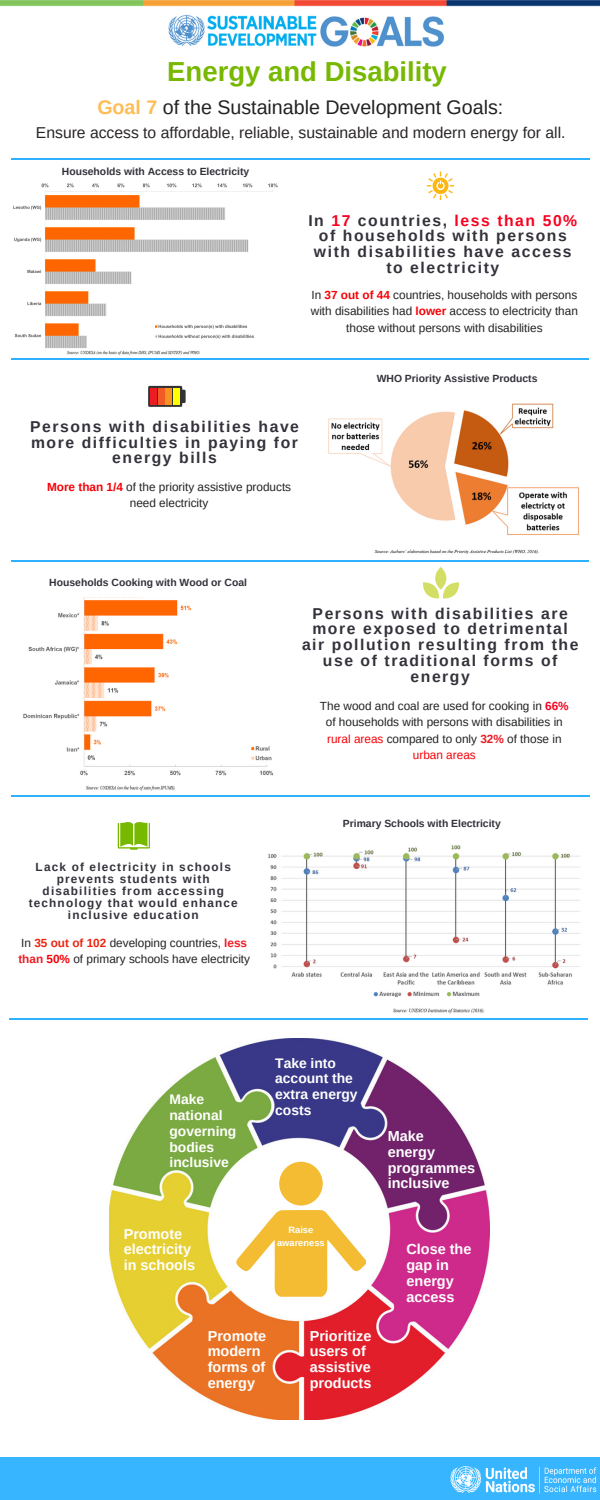
<style>
.page{position:relative;width:600px;height:1500px;background:#fff}
.page>*{position:absolute;margin:0;border:0;box-sizing:border-box;transform-origin:0 0}
.t1{font:700 27.5px "Arimo";color:#77b800}
.t2{font:19.7px "Arimo";color:#222}
.t3{font:700 15.7px/15.8px "Arimo";letter-spacing:.1em;color:#34313a;text-align:center}
.t4{font:15.7px "Arimo";color:#292526}
.t5{font:700 14.4px/15.8px "Arimo";color:#fff}
.t6{font:700 13.9px/15.8px "Arimo";color:#fff}
.t7{font:11.8px/16.5px "Arimo";color:#222;text-align:center}
.t8{font:700 11.8px/12px "Arimo";letter-spacing:.1em;color:#34313a;text-align:center}
.t9{font:700 10.4px "Arimo";color:#34313a}
.t10{font:700 9.3px/12.8px "Arimo";color:#fff;text-align:center}
.s1{font-weight:700;color:#ffbd55}
.s2{color:#f80020}
.s3{color:#292526}
.s4{font-weight:700;color:#f80007}
.s5{font-weight:700;color:#f80020}
.s6{color:#f80007}
.s7{font-weight:700;color:#ed1c24}
.s8{font-weight:700;color:#ed2611}
</style>
<div class="page">
<div style="left:0;top:1457px;width:600px;height:43px;background:#38b5ff"></div>
<img style="left:0;top:0;width:600px;height:7px">
<img style="left:427px;top:171px;width:27px;height:29px">
<img style="left:268px;top:845px;width:312px;height:152px">
<svg style="left:118px;top:822px;width:32px;height:28px"></svg>
<img style="left:328px;top:403px;width:251px;height:132px">
<svg style="left:148px;top:386px;width:38px;height:21px"></svg>
<div style="left:173px;top:388px;width:7px;height:17px;background:#ff0"></div>
<div style="left:166px;top:388px;width:6px;height:17px;background:#f7931e"></div>
<div style="left:158px;top:388px;width:6px;height:17px;background:#f15a24"></div>
<div style="left:151px;top:388px;width:6px;height:17px;background:#ed1c24"></div>
<svg style="left:11px;top:358px;width:8px;height:2px"></svg>
<svg style="left:581px;top:358px;width:8px;height:2px"></svg>
<hr style="left:19px;top:358px;width:57px;height:2px;background:#2eb2ff">
<hr style="left:76px;top:358px;width:57px;height:2px;background:#2eb2ff">
<hr style="left:133px;top:358px;width:57px;height:2px;background:#2eb2ff">
<hr style="left:189px;top:358px;width:57px;height:2px;background:#2eb2ff">
<hr style="left:246px;top:358px;width:57px;height:2px;background:#2eb2ff">
<hr style="left:303px;top:358px;width:57px;height:2px;background:#2eb2ff">
<hr style="left:360px;top:358px;width:57px;height:2px;background:#2eb2ff">
<hr style="left:417px;top:358px;width:57px;height:2px;background:#2eb2ff">
<hr style="left:474px;top:358px;width:57px;height:2px;background:#2eb2ff">
<hr style="left:530px;top:358px;width:51px;height:2px;background:#2eb2ff">
<hr style="left:19px;top:561px;width:57px;height:1px;background:#2eb2ff">
<hr style="left:76px;top:561px;width:57px;height:1px;background:#2eb2ff">
<hr style="left:133px;top:561px;width:57px;height:1px;background:#2eb2ff">
<hr style="left:189px;top:561px;width:57px;height:1px;background:#2eb2ff">
<hr style="left:246px;top:561px;width:57px;height:1px;background:#2eb2ff">
<hr style="left:303px;top:561px;width:57px;height:1px;background:#2eb2ff">
<hr style="left:360px;top:561px;width:57px;height:1px;background:#2eb2ff">
<hr style="left:417px;top:561px;width:57px;height:1px;background:#2eb2ff">
<hr style="left:474px;top:561px;width:57px;height:1px;background:#2eb2ff">
<hr style="left:530px;top:561px;width:51px;height:1px;background:#2eb2ff">
<svg style="left:12px;top:795px;width:8px;height:2px"></svg>
<svg style="left:582px;top:795px;width:8px;height:2px"></svg>
<hr style="left:20px;top:795px;width:57px;height:2px;background:#2eb2ff">
<hr style="left:76px;top:795px;width:57px;height:2px;background:#2eb2ff">
<hr style="left:133px;top:795px;width:57px;height:2px;background:#2eb2ff">
<hr style="left:190px;top:795px;width:57px;height:2px;background:#2eb2ff">
<hr style="left:247px;top:795px;width:57px;height:2px;background:#2eb2ff">
<hr style="left:304px;top:795px;width:57px;height:2px;background:#2eb2ff">
<hr style="left:361px;top:795px;width:57px;height:2px;background:#2eb2ff">
<hr style="left:417px;top:795px;width:57px;height:2px;background:#2eb2ff">
<hr style="left:474px;top:795px;width:57px;height:2px;background:#2eb2ff">
<hr style="left:531px;top:795px;width:51px;height:2px;background:#2eb2ff">
<svg style="left:9px;top:1018px;width:8px;height:2px"></svg>
<svg style="left:580px;top:1018px;width:8px;height:2px"></svg>
<hr style="left:17px;top:1018px;width:57px;height:2px;background:#2eb2ff">
<hr style="left:74px;top:1018px;width:57px;height:2px;background:#2eb2ff">
<hr style="left:131px;top:1018px;width:57px;height:2px;background:#2eb2ff">
<hr style="left:188px;top:1018px;width:57px;height:2px;background:#2eb2ff">
<hr style="left:245px;top:1018px;width:57px;height:2px;background:#2eb2ff">
<hr style="left:302px;top:1018px;width:57px;height:2px;background:#2eb2ff">
<hr style="left:358px;top:1018px;width:57px;height:2px;background:#2eb2ff">
<hr style="left:415px;top:1018px;width:57px;height:2px;background:#2eb2ff">
<hr style="left:472px;top:1018px;width:57px;height:2px;background:#2eb2ff">
<hr style="left:529px;top:1018px;width:51px;height:2px;background:#2eb2ff">
<hr style="left:20px;top:158px;width:57px;height:1px;background:#2eb2ff">
<hr style="left:76px;top:158px;width:57px;height:1px;background:#2eb2ff">
<hr style="left:133px;top:158px;width:57px;height:1px;background:#2eb2ff">
<hr style="left:190px;top:158px;width:57px;height:1px;background:#2eb2ff">
<hr style="left:247px;top:158px;width:57px;height:1px;background:#2eb2ff">
<hr style="left:304px;top:158px;width:57px;height:1px;background:#2eb2ff">
<hr style="left:361px;top:158px;width:57px;height:1px;background:#2eb2ff">
<hr style="left:417px;top:158px;width:57px;height:1px;background:#2eb2ff">
<hr style="left:474px;top:158px;width:57px;height:1px;background:#2eb2ff">
<hr style="left:531px;top:158px;width:51px;height:1px;background:#2eb2ff">
<img style="left:23px;top:598px;width:251px;height:178px">
<svg style="left:423px;top:567px;width:36px;height:31px"></svg>
<img style="left:110px;top:1039px;width:380px;height:381px">
<div style="left:279px;top:1162px;width:44px;height:44px;background:#f4bc33;border-radius:50%"></div>
<svg style="left:236px;top:1210px;width:130px;height:87px"></svg>
<img style="left:168px;top:14px;width:277px;height:33px">
<img style="left:13px;top:183px;width:265px;height:171px">
<img style="left:67px;top:350px;width:135px;height:5px">
<img style="left:374px;top:549px;width:165px;height:5px">
<img style="left:86px;top:785px;width:90px;height:6px">
<img style="left:393px;top:1008px;width:92px;height:6px">
<img style="left:450px;top:1466px;width:147px;height:28px">
<h1 class="t1" style="left:167px;top:56px;width:281px">Energy and Disability</h1>
<h2 class="t2" style="left:97px;top:96px;width:407px"><span class="s1">Goal 7</span> of the Sustainable Development Goals:</h2>
<h3 class="t4" style="left:36px;top:124px;width:531px">Ensure access to affordable, reliable, sustainable and modern energy for all.</h3>
<p class="t9" style="left:62px;top:165px;width:189px">Households with Access to Electricity</p>
<h3 class="t3" style="left:308px;top:212px;width:270px">In <span class="s2">17</span> countries, <span class="s2">less than 50% </span>of households with persons with disabilities have access to electricity</h3>
<p class="t7" style="left:311px;top:286px;width:269px"><span class="s3">In</span> <span class="s4">37 out of 44</span> countries, households with persons with disabilities had <span class="s4">lower</span> access to electricity than those without persons with disabilities</p>
<h3 class="t3" style="left:30px;top:419px;width:270px">Persons with disabilities have more difficulties in paying for energy bills</h3>
<p class="t7" style="left:47px;top:478px;width:246px"><span class="s4">More than 1/4</span> of the priority assistive products need electricity</p>
<p class="t9" style="left:377px;top:372px;width:162px">WHO Priority Assistive Products</p>
<p class="t9" style="left:49px;top:576px;width:199px">Households Cooking with Wood or Coal</p>
<h3 class="t3" style="left:302px;top:605px;width:278px">Persons with disabilities are more exposed to detrimental air pollution resulting from the use of traditional forms of energy</h3>
<p class="t7" style="left:320px;top:697px;width:250px">The wood and coal are used for cooking in <span class="s5">66% </span>of households with persons with disabilities in <span class="s6">rural areas</span> compared to only <span class="s7">32%</span> of those in <span class="s6">urban areas</span></p>
<p class="t8" style="left:29px;top:861px;width:211px">Lack of electricity in schools prevents students with disabilities from accessing technology that would enhance inclusive education</p>
<p class="t7" style="left:18px;top:934px;width:233px;text-align:left">In <span class="s8">35 out of 102</span> developing countries, <span class="s7">less than</span> <span class="s4">50%</span> of primary schools have electricity</p>
<p class="t9" style="left:343px;top:818px;width:159px">Primary Schools with Electricity</p>
<p class="t6" style="left:170px;top:1092px;width:68px">Make national governing bodies inclusive</p>
<p class="t5" style="left:124px;top:1226px;width:73px">Promote electricity in schools</p>
<p class="t6" style="left:275px;top:1055px;width:84px">Take into account the extra energy costs</p>
<p class="t10" style="left:277px;top:1223px;width:49px">Raise awareness</p>
<p class="t5" style="left:208px;top:1328px;width:60px">Promote modern forms of energy</p>
<p class="t5" style="left:310px;top:1328px;width:63px">Prioritize users of assistive products</p>
<p class="t5" style="left:388px;top:1128px;width:89px">Make<br>energy programmes inclusive</p>
<p class="t5" style="left:406px;top:1241px;width:66px">Close the gap in energy access</p>
</div>
